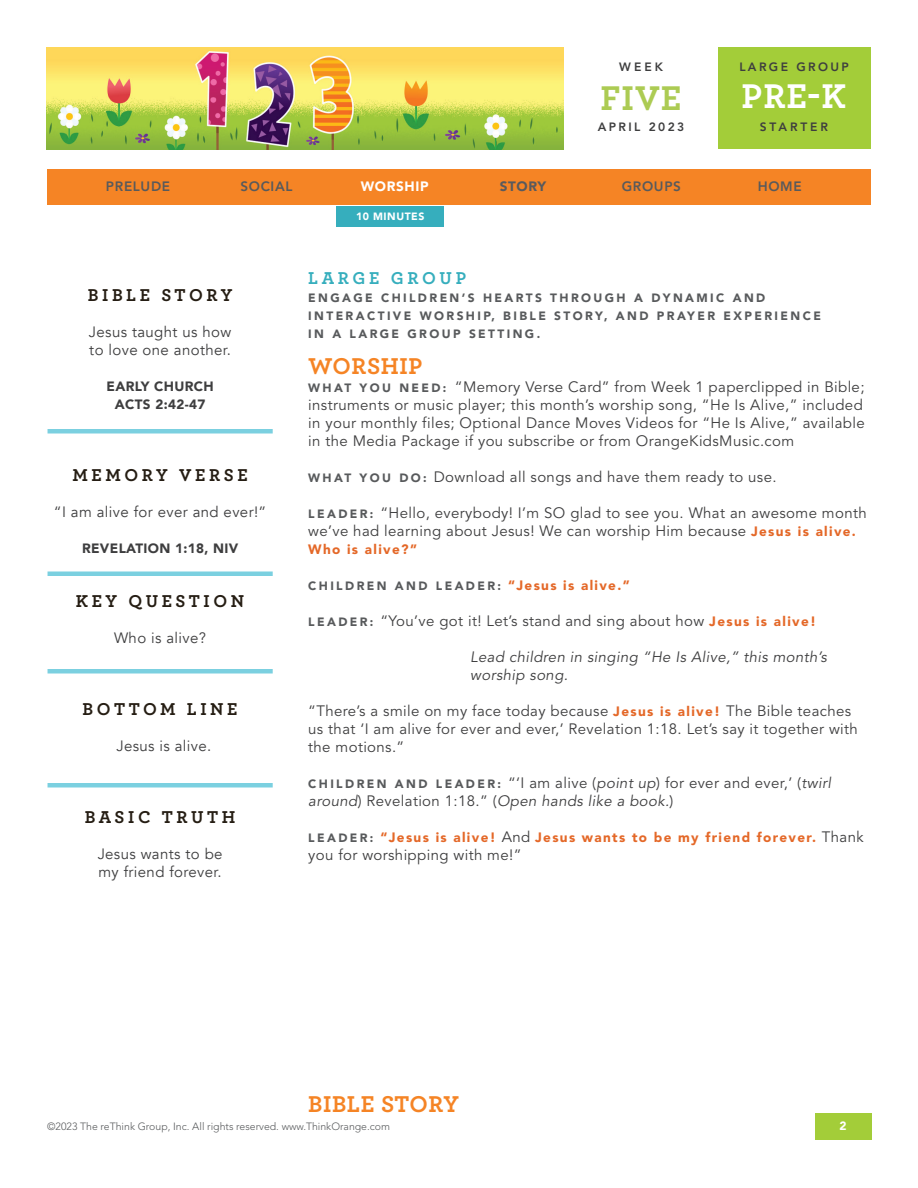
<style>
.page{position:relative;width:918px;height:1188px;background:#fff}
.page>*{position:absolute;margin:0;border:0;box-sizing:border-box;transform-origin:0 0}
.t1{font:700 36px "Archer Pro";color:#fff}
.t2{font:700 36px "Archer Pro";color:#accb53}
.t3{font:700 24px "Archer Pro";letter-spacing:.025em;color:#f58425}
.t4{font:700 18px "Archer Pro";letter-spacing:.2em;color:#251d13}
.t5{font:700 18px "Archer Pro";letter-spacing:.2em;color:#36aebd}
.t6{font:15px/18px "Avenir LT Std";letter-spacing:.025em;color:#3e3e3f}
.t7{font:15px/18px "Avenir";letter-spacing:.025em;color:#3e3e3f}
.t8{font:italic 15px/18px "Avenir LT Std";letter-spacing:.025em;color:#3e3e3f}
.t9{font:900 13.5px "Avenir LT Std";letter-spacing:.1em;color:#e46828}
.t10{font:900 13.5px/18px "Avenir";letter-spacing:.025em;color:#3e3e3f;text-align:center}
.t11{font:800 13.5px "Avenir LT Std";letter-spacing:.05em;color:#585a5c}
.t12{font:900 13.5px "Avenir LT Std";letter-spacing:.05em;color:#fff}
.t13{font:900 13.5px "Avenir LT Std";letter-spacing:.05em;color:#595a5d}
.t14{font:900 12px/18px "Avenir LT Std";letter-spacing:.2em;color:#585a5c}
.t15{font:800 12px "Avenir LT Std";letter-spacing:.2em;color:#3e3e3f}
.t16{font:800 12px "Avenir LT Std";letter-spacing:.25em;color:#3e3e3f}
.t17{font:900 12px "Avenir LT Std";color:#fff}
.t18{font:300 10.5px "Avenir LT Std";color:#585a5c}
.t19{font:900 10.5px "Avenir LT Std";letter-spacing:.05em;color:#fff}
.s1{font-weight:900;font-size:12px;color:#585a5c}
.s2{font-weight:900;font-size:13.5px;color:#e46828}
.s3{font-size:13.5px;color:#e46828}
.s4{font-style:italic}
.s5{font-size:12px;color:#585a5c}
.s6{font-weight:400;font-size:15px;color:#3e3e3f}
</style>
<div class="page">
<img style="left:46px;top:47px;width:518px;height:102px">
<div style="left:717px;top:47px;width:154px;height:102px;background:#a3cd39"></div>
<div style="left:48px;top:429px;width:225px;height:5px;background:#7bd0e0"></div>
<hr style="left:48px;top:572px;width:225px;height:4px;background:#7bd0e0">
<div style="left:48px;top:669px;width:225px;height:5px;background:#7bd0e0"></div>
<div style="left:48px;top:783px;width:225px;height:5px;background:#7bd0e0"></div>
<div style="left:336px;top:206px;width:108px;height:20px;background:#36aebd"></div>
<div style="left:47px;top:170px;width:824px;height:36px;background:#f58425"></div>
<div style="left:815px;top:1113px;width:57px;height:27px;background:#a3cd39"></div>
<p class="t15" style="left:619px;top:59px;width:45px">WEEK</p>
<p class="t15" style="left:739px;top:59px;width:111px">LARGE GROUP</p>
<h1 class="t2" style="left:601px;top:69px;width:82px">FIVE</h1>
<h1 class="t1" style="left:742px;top:68px;width:106px">PRE-K</h1>
<p class="t15" style="left:598px;top:120px;width:88px">APRIL 2023</p>
<p class="t16" style="left:760px;top:120px;width:70px">STARTER</p>
<p class="t11" style="left:106px;top:178px;width:66px">PRELUDE</p>
<p class="t11" style="left:240px;top:178px;width:54px">SOCIAL</p>
<p class="t12" style="left:361px;top:178px;width:70px">WORSHIP</p>
<p class="t13" style="left:500px;top:178px;width:48px">STORY</p>
<p class="t11" style="left:622px;top:178px;width:61px">GROUPS</p>
<p class="t11" style="left:758px;top:178px;width:46px">HOME</p>
<p class="t4" style="left:88px;top:281px;width:146px">BIBLE STORY</p>
<p class="t7" style="left:89px;top:324px;width:144px">Jesus taught us how to love one another.</p>
<p class="t10" style="left:107px;top:377px;width:109px">EARLY CHURCH<br>ACTS 2:42-47</p>
<p class="t4" style="left:72px;top:461px;width:177px">MEMORY VERSE</p>
<p class="t7" style="left:54px;top:504px;width:214px">“I am alive for ever and ever!”</p>
<p class="t10" style="left:82px;top:539px;width:158px">REVELATION 1:18, NIV</p>
<p class="t4" style="left:76px;top:587px;width:170px">KEY QUESTION</p>
<p class="t7" style="left:114px;top:630px;width:94px">Who is alive?</p>
<p class="t4" style="left:83px;top:695px;width:156px">BOTTOM LINE</p>
<p class="t7" style="left:116px;top:738px;width:96px">Jesus is alive.</p>
<p class="t4" style="left:85px;top:803px;width:152px">BASIC TRUTH</p>
<p class="t7" style="left:98px;top:846px;width:126px">Jesus wants to be my friend forever.</p>
<p class="t19" style="left:356px;top:210px;width:70px">10 MINUTES</p>
<p class="t5" style="left:308px;top:263px;width:159px">LARGE GROUP</p>
<p class="t14" style="left:308px;top:288px;width:514px">ENGAGE CHILDREN’S HEARTS THROUGH A DYNAMIC AND<br>INTERACTIVE WORSHIP, BIBLE STORY, AND PRAYER EXPERIENCE<br>IN A LARGE GROUP SETTING.</p>
<h2 class="t3" style="left:308px;top:347px;width:116px">WORSHIP</h2>
<p class="t6" style="left:308px;top:378px;width:558px"><span class="s1">W H AT Y O U N E E D :</span> “Memory Verse Card” from Week 1 paperclipped in Bible; instruments or music player; this month’s worship song, “He Is Alive,” included in your monthly files; Optional Dance Moves Videos for “He Is Alive,” available in the Media Package if you subscribe or from OrangeKidsMusic.com</p>
<p class="t6" style="left:308px;top:468px;width:470px"><span class="s1">W H AT Y O U D O :</span> Download all songs and have them ready to use.</p>
<p class="t6" style="left:308px;top:504px;width:560px"><span class="s1">L E A D E R :</span> “Hello, everybody! I’m SO glad to see you. What an awesome month we’ve had learning about Jesus! We can worship Him because <span class="s2">Jesus is alive.</span></p>
<p class="t9" style="left:308px;top:541px;width:110px">Who is alive?”</p>
<p class="t14" style="left:308px;top:576px;width:323px">CHILDREN AND LEADER: <span class="s3">“Jesus is alive.”</span></p>
<p class="t6" style="left:308px;top:612px;width:509px"><span class="s1">L E A D E R :</span> “You’ve got it! Let’s stand and sing about how <span class="s2">Jesus is alive!</span></p>
<p class="t8" style="left:470px;top:648px;width:358px">Lead children in singing “He Is Alive,” this month’s worship song.</p>
<p class="t6" style="left:308px;top:702px;width:551px">“There’s a smile on my face today because <span class="s2">Jesus is alive!</span> The Bible teaches us that ‘I am alive for ever and ever,’ Revelation 1:18. Let’s say it together with the motions.”</p>
<p class="t6" style="left:308px;top:774px;width:524px"><span class="s1">C H I L D R E N A N D L E A D E R :</span> “‘I am alive (<span class="s4">point up</span>) for ever and ever,’ (<span class="s4">twirl around</span>) Revelation 1:18.” (<span class="s4">Open hands like a book.</span>)</p>
<p class="t9" style="left:308px;top:829px;width:557px"><span class="s5">LEADER:</span> “Jesus is alive! <span class="s6">And</span> Jesus wants to be my friend forever. <span class="s6">Thank</span></p>
<p class="t6" style="left:308px;top:846px;width:215px">you for worshipping with me!”</p>
<h2 class="t3" style="left:308px;top:1085px;width:152px">BIBLE STORY</h2>
<p class="t18" style="left:47px;top:1120px;width:344px">©2023 The reThink Group, Inc. All rights reserved. www.ThinkOrange.com</p>
<p class="t17" style="left:840px;top:1118px;width:9px">2</p>
</div>
